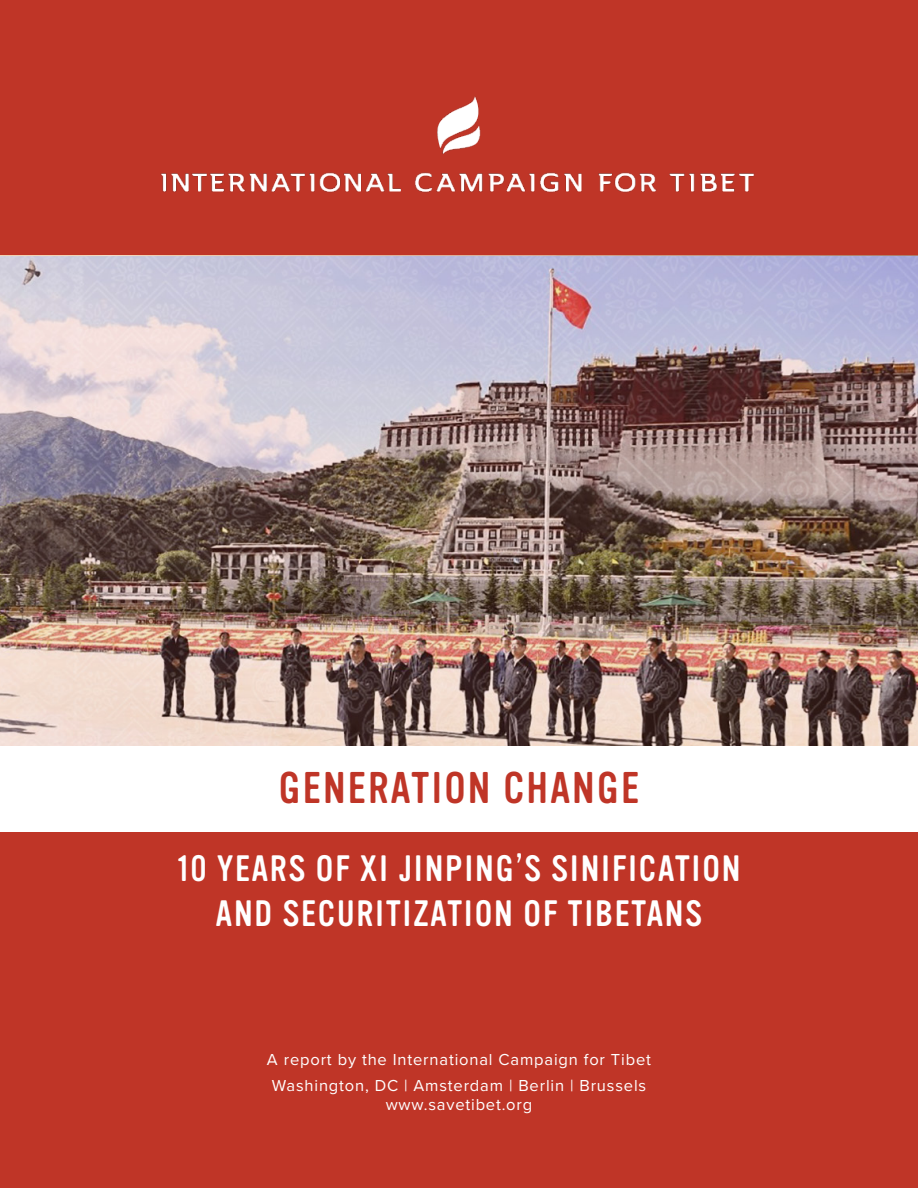
<style>
.page{position:relative;width:918px;height:1188px;background:#bf3527}
.page>*{position:absolute;margin:0;border:0;box-sizing:border-box;transform-origin:0 0}
.t1{font:43.5px "Vinyl OT";letter-spacing:.05em;color:#bf3527}
.t2{font:36px "Vinyl OT";letter-spacing:.05em;color:#fff}
.t3{font:16.5px "Proxima Nova";letter-spacing:.05em;color:#fff}
</style>
<div class="page">
<div style="left:0;top:745px;width:918px;height:87px;background:#fff"></div>
<img style="left:0;top:256px;width:918px;height:489px">
<img style="left:161px;top:96px;width:594px;height:97px">
<p class="t1" style="left:279px;top:765px;width:362px">GENERATION CHANGE</p>
<p class="t2" style="left:177px;top:849px;width:565px">10 YEARS OF XI JINPING’S SINIFICATION</p>
<p class="t2" style="left:216px;top:894px;width:488px">AND SECURITIZATION OF TIBETANS</p>
<p class="t3" style="left:267px;top:1047px;width:386px">A report by the International Campaign for Tibet</p>
<p class="t3" style="left:272px;top:1073px;width:376px">Washington, DC | Amsterdam | Berlin | Brussels</p>
<p class="t3" style="left:386px;top:1093px;width:148px">www.savetibet.org</p>
</div>
